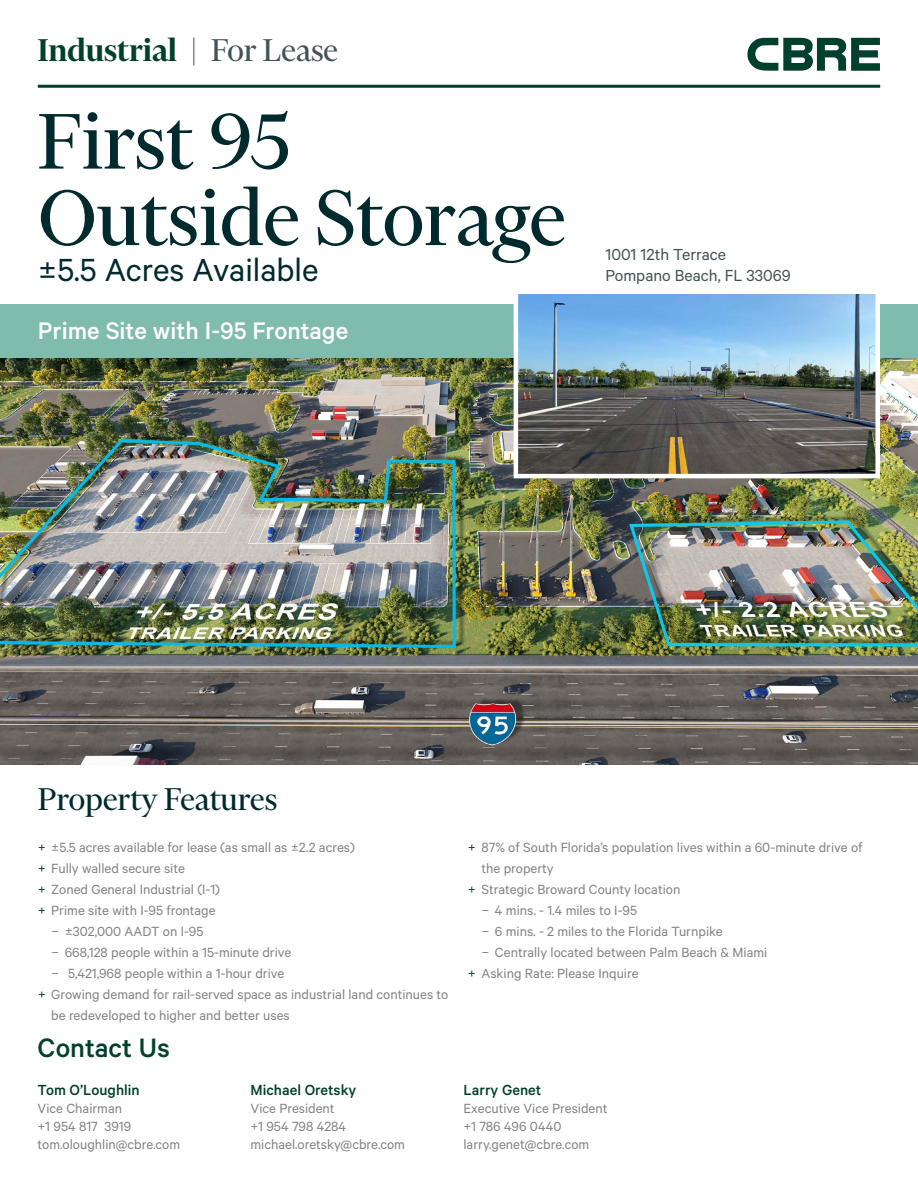
<style>
.page{position:relative;width:918px;height:1188px;background:#fff}
.page>*{position:absolute;margin:0;border:0;box-sizing:border-box;transform-origin:0 0}
.t1{font:90px/76.5px "Financier Display";color:#002a2e}
.t2{font:600 36px "Financier Display";color:#00402d}
.t3{font:36px "Calibre";color:#002a2e}
.t4{font:36px "Financier Display";color:#002a2e}
.t5{font:500 30px "Calibre";color:#00402d}
.t6{font:500 27px "Calibre";color:#fff}
.t7{font:18px/21px "Calibre";color:#435254}
.t8{font:500 16.5px "Calibre";color:#00402d}
.t9{font:15px/18px "Calibre";color:#808581}
.s1{font-weight:400;color:#435254}
.s2{color:#00402d}
</style>
<div class="page">
<img style="left:0;top:358px;width:918px;height:407px">
<svg style="left:747px;top:38px;width:133px;height:33px"></svg>
<hr style="left:38px;top:85px;width:842px;height:3px;background:#00402d">
<div style="left:0;top:304px;width:918px;height:54px;background:#80bcad"></div>
<img style="left:519px;top:294px;width:356px;height:179px">
<div style="left:514px;top:289px;width:366px;height:189px;border:4px solid #fff"></div>
<h2 class="t2" style="left:38px;top:26px;width:302px">Industrial <span class="s1">| For Lease</span></h2>
<h1 class="t1" style="left:38px;top:103px;width:530px">First 95<br>Outside Storage</h1>
<h2 class="t3" style="left:38px;top:249px;width:282px">±5.5 Acres Available</h2>
<h3 class="t6" style="left:38px;top:315px;width:312px">Prime Site with I-95 Frontage</h3>
<p class="t7" style="left:606px;top:243px;width:187px">1001 12th Terrace<br>Pompano Beach, FL 33069</p>
<h2 class="t4" style="left:38px;top:780px;width:241px">Property Features</h2>
<p class="t9" style="left:38px;top:838px;width:319px"><span class="s2">+</span> ±5.5 acres available for lease (as small as ±2.2 acres)</p>
<p class="t9" style="left:38px;top:859px;width:149px"><span class="s2">+</span> Fully walled secure site</p>
<p class="t9" style="left:38px;top:880px;width:184px"><span class="s2">+</span> Zoned General Industrial (I-1)</p>
<p class="t9" style="left:38px;top:901px;width:179px"><span class="s2">+</span> Prime site with I-95 frontage</p>
<p class="t9" style="left:51px;top:922px;width:154px">− ±302,000 AADT on I-95</p>
<p class="t9" style="left:51px;top:943px;width:242px">− 668,128 people within a 15-minute drive</p>
<p class="t9" style="left:51px;top:964px;width:235px">− 5,421,968 people within a 1-hour drive</p>
<p class="t9" style="left:38px;top:985px;width:412px"><span class="s2">+</span> Growing demand for rail-served space as industrial land continues to</p>
<p class="t9" style="left:51px;top:1006px;width:240px">be redeveloped to higher and better uses</p>
<h3 class="t5" style="left:38px;top:1030px;width:134px">Contact Us</h3>
<p class="t8" style="left:38px;top:1080px;width:104px">Tom O’Loughlin</p>
<p class="t9" style="left:38px;top:1099px;width:144px">Vice Chairman<br>+1 954 817 3919 tom.oloughlin@cbre.com</p>
<p class="t8" style="left:251px;top:1080px;width:107px">Michael Oretsky</p>
<p class="t9" style="left:251px;top:1099px;width:156px">Vice President<br>+1 954 798 4284 michael.oretsky@cbre.com</p>
<p class="t9" style="left:468px;top:838px;width:396px"><span class="s2">+</span> 87% of South Florida’s population lives within a 60-minute drive of</p>
<p class="t9" style="left:481px;top:859px;width:74px">the property</p>
<p class="t9" style="left:468px;top:880px;width:214px"><span class="s2">+</span> Strategic Broward County location</p>
<p class="t9" style="left:481px;top:901px;width:157px">− 4 mins. - 1.4 miles to I-95</p>
<p class="t9" style="left:481px;top:922px;width:243px">− 6 mins. - 2 miles to the Florida Turnpike</p>
<p class="t9" style="left:481px;top:943px;width:287px">− Centrally located between Palm Beach &amp; Miami</p>
<p class="t9" style="left:468px;top:964px;width:172px"><span class="s2">+</span> Asking Rate: Please Inquire</p>
<p class="t8" style="left:464px;top:1080px;width:79px">Larry Genet</p>
<p class="t9" style="left:464px;top:1099px;width:146px">Executive Vice President +1 786 496 0440 larry.genet@cbre.com</p>
</div>
